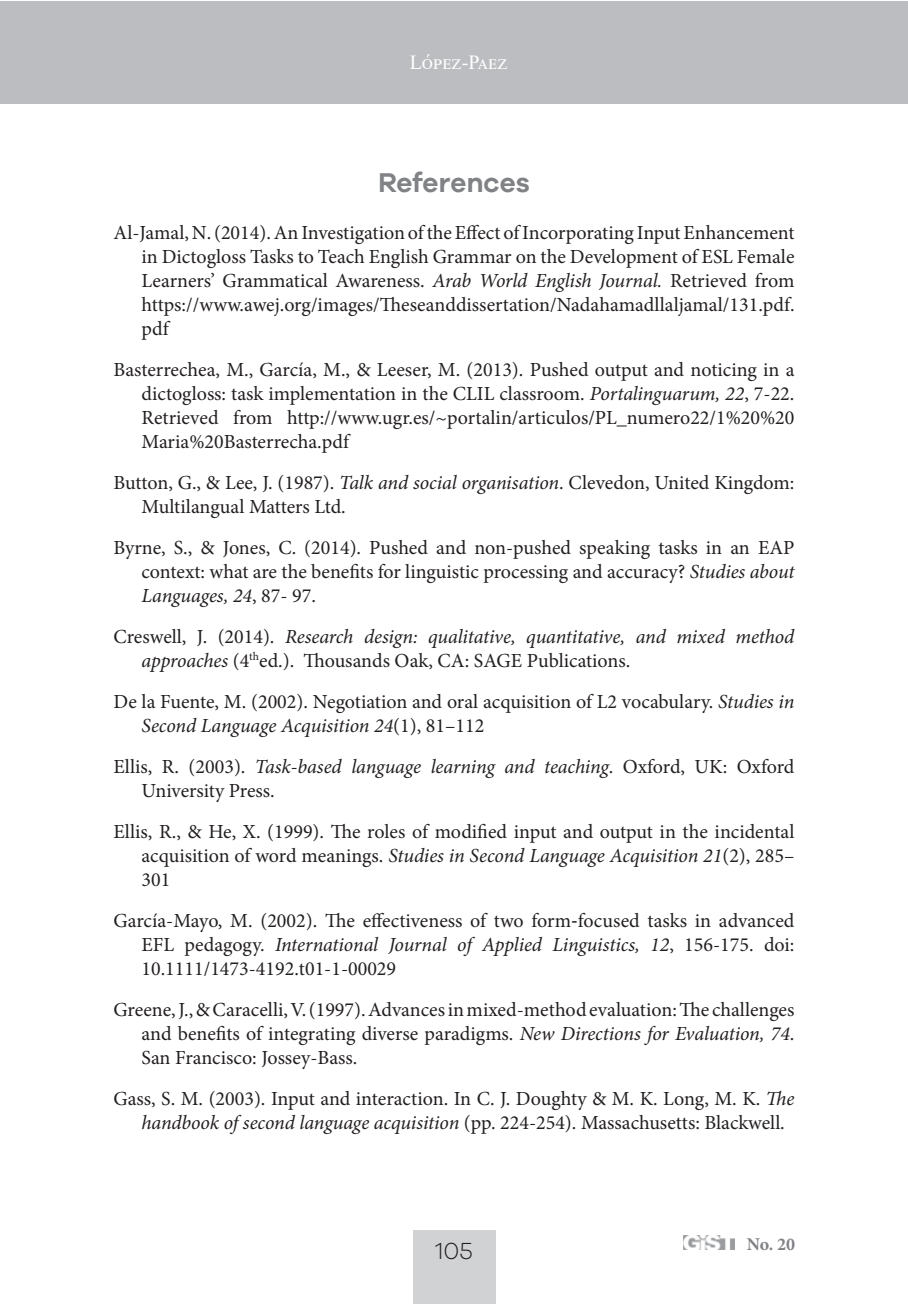
<style>
.page{position:relative;width:908px;height:1304px;background:#fff}
.page>*{position:absolute;margin:0;border:0;box-sizing:border-box;transform-origin:0 0}
.t1{font:600 28px "Galano Grotesque";color:#808285}
.t2{font:300 24px "Galano Grotesque";color:#231f20}
.t3{font:20px/24px "Minion Pro";color:#231f20;text-align:justify}
.t4{font:italic 20px/24px "Minion Pro";letter-spacing:-.01em;color:#231f20}
.t5{font:20px "Times New Roman";color:#fff}
.t6{font:700 18px "Minion Pro";color:#808285}
.s1{font-style:italic}
.s2{font-style:normal}
.s3{font-family:"Cambria Math"}
</style>
<div class="page">
<div style="left:412px;top:1230px;width:83px;height:74px;background:#d1d2d4"></div>
<img style="left:683px;top:1236px;width:51px;height:13px">
<div style="left:0;top:1px;width:906px;height:102px;background:#bcbdc0"></div>
<p class="t5" style="left:409px;top:48px;width:99px">López-Paez</p>
<h1 class="t1" style="left:378px;top:166px;width:153px">References</h1>
<p class="t3" style="left:141px;top:221px;width:654px;text-indent:-28px">Al-Jamal, N. (2014). An Investigation of the Effect of Incorporating Input Enhancement in Dictogloss Tasks to Teach English Grammar on the Development of ESL Female Learners’ Grammatical Awareness. <span class="s1">Arab World English Journal.</span> Retrieved from https://www.awej.org/images/Theseanddissertation/Nadahamadllaljamal/131.pdf. pdf</p>
<p class="t3" style="left:141px;top:358px;width:654px;text-indent:-28px">Basterrechea, M., García, M., &amp; Leeser, M. (2013). Pushed output and noticing in a dictogloss: task implementation in the CLIL classroom. <span class="s1">Portalinguarum, 22</span>, 7-22.<br>Retrieved from http://www.ugr.es/~portalin/articulos/PL_numero22/1%20%20<br>Maria%20Basterrecha.pdf</p>
<p class="t3" style="left:141px;top:471px;width:654px;text-indent:-28px">Button, G., &amp; Lee, J. (1987). <span class="s1">Talk and social organisation</span>. Clevedon, United Kingdom:<br>Multilangual Matters Ltd.</p>
<p class="t3" style="left:141px;top:536px;width:654px;text-indent:-28px">Byrne, S., &amp; Jones, C. (2014). Pushed and non-pushed speaking tasks in an EAP context: what are the benefits for linguistic processing and accuracy? <span class="s1">Studies about Languages, 24</span>, 87- 97.</p>
<p class="t4" style="left:141px;top:625px;width:654px;text-indent:-28px"><span class="s2">Creswell, J. (2014).</span> Research design: qualitative, quantitative, and mixed method approaches <span class="s2">(4</span><sup>th</sup><span class="s2">ed.). Thousands Oak, CA: SAGE Publications.</span></p>
<p class="t3" style="left:141px;top:690px;width:654px;text-indent:-28px">De la Fuente, M. (2002). Negotiation and oral acquisition of L2 vocabulary. <span class="s1">Studies in<br>Second Language Acquisition 24</span>(1), 81–112</p>
<p class="t3" style="left:141px;top:755px;width:654px;text-indent:-28px">Ellis, R. (2003). <span class="s1">Task-based language learning and teaching</span>. Oxford, UK: Oxford<br>University Press.</p>
<p class="t3" style="left:141px;top:820px;width:654px;text-indent:-28px">Ellis, R., &amp; He, X. (1999). The roles of modified input and output in the incidental acquisition of word meanings. <span class="s1">Studies in Second Language Acquisition 21</span>(2), 285– 301</p>
<p class="t3" style="left:141px;top:909px;width:654px;text-indent:-28px">García-Mayo, M. (2002). The effectiveness of two form<span class="s3">‐</span>focused tasks in advanced EFL pedagogy. <span class="s1">International Journal of Applied Linguistics, 12</span>, 156-175. doi:<br>10.1111/1473-4192.t01-1-00029</p>
<p class="t3" style="left:141px;top:998px;width:654px;text-indent:-28px">Greene, J., &amp; Caracelli, V. (1997). Advances in mixed-method evaluation: The challenges and benefits of integrating diverse paradigms. <span class="s1">New Directions for Evaluation, 74</span>.<br>San Francisco: Jossey-Bass.</p>
<p class="t3" style="left:141px;top:1087px;width:654px;text-indent:-28px">Gass, S. M. (2003). Input and interaction. In C. J. Doughty &amp; M. K. Long, M. K. <span class="s1">The handbook of second language acquisition</span> (pp. 224-254). Massachusetts: Blackwell.</p>
<p class="t2" style="left:435px;top:1237px;width:39px">105</p>
<p class="t6" style="left:746px;top:1232px;width:50px">No. 20</p>
</div>
